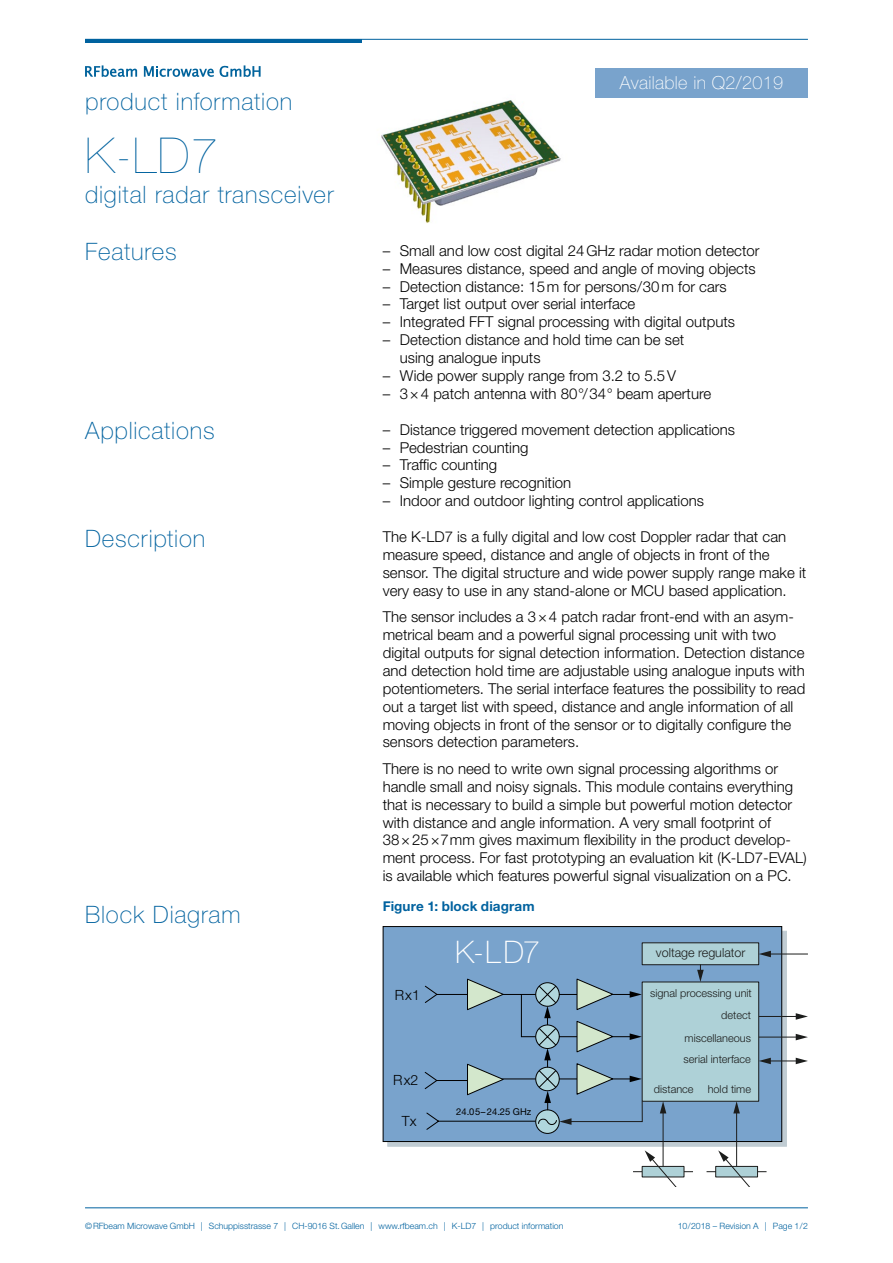
<style>
.page{position:relative;width:893px;height:1263px;background:#fff}
.page>*{position:absolute;margin:0;border:0;box-sizing:border-box;transform-origin:0 0}
.t1{font:200 49.5px "Helvetica Neue LT Std";color:#00629f}
.t2{font:100 31.2px "Helvetica Neue LT Std";color:#fff}
.t3{font:100 24px "Helvetica Neue LT Std";letter-spacing:.035em;color:#00629f}
.t4{font:100 18px "Helvetica Neue LT Std";letter-spacing:.02em;color:#fff}
.t5{font:300 15px/17.9px "Helvetica Neue LT Std";color:#000}
.t6{font:300 14.1px "Helvetica Neue LT Std";color:#000}
.t7{font:700 13.5px "Helvetica Neue LT Std";letter-spacing:.01em;color:#00629f}
.t8{font:300 12.45px "Helvetica Neue LT Std";color:#1c1d1c}
.t9{font:300 10.95px/22.6px "Helvetica Neue LT Std";color:#1c1d1c;text-align:right}
.t10{font:9.45px "Helvetica Neue LT Std";color:#000}
.t11{font:300 8.7px "Helvetica Neue LT Std";color:#00629f}
</style>
<div class="page">
<hr style="left:85px;top:1207px;width:723px;height:1px;background:#00629f">
<hr style="left:85px;top:39px;width:723px;height:1px;background:#00629f">
<hr style="left:85px;top:39px;width:276px;height:4px;background:#00629f">
<img style="left:381px;top:100px;width:180px;height:123px">
<svg style="left:85px;top:65px;width:52px;height:12px"></svg>
<svg style="left:144px;top:66px;width:70px;height:11px"></svg>
<svg style="left:220px;top:65px;width:41px;height:12px"></svg>
<div style="left:387px;top:931px;width:400px;height:215px;background:#c0ccd3"></div>
<div style="left:383px;top:926px;width:399px;height:215px;background:#79a3cc"></div>
<div style="left:383px;top:926px;width:399px;height:216px;border:1px solid #000"></div>
<hr style="left:759px;top:1016px;width:39px;height:1px;background:#1c1d1c">
<svg style="left:796px;top:1013px;width:12px;height:7px"></svg>
<hr style="left:759px;top:1037px;width:39px;height:1px;background:#1c1d1c">
<svg style="left:796px;top:1034px;width:12px;height:6px"></svg>
<svg style="left:759px;top:1058px;width:49px;height:6px"></svg>
<div style="left:642px;top:982px;width:117px;height:119px;background:#aed1d7"></div>
<div style="left:642px;top:942px;width:117px;height:23px;background:#aed1d7;border:1px solid #1c1d1c"></div>
<hr style="left:633px;top:1171px;width:60px;height:1px;background:#1c1d1c">
<div style="left:642px;top:1166px;width:42px;height:11px;background:#aed1d7"></div>
<div style="left:642px;top:1166px;width:42px;height:11px;border:1px solid #1c1d1c"></div>
<svg style="left:645px;top:1150px;width:34px;height:36px"></svg>
<hr style="left:706px;top:1171px;width:60px;height:1px;background:#1c1d1c">
<div style="left:716px;top:1166px;width:41px;height:11px;background:#aed1d7"></div>
<div style="left:715px;top:1166px;width:43px;height:11px;border:1px solid #1c1d1c"></div>
<svg style="left:718px;top:1150px;width:34px;height:36px"></svg>
<hr style="left:663px;top:1111px;width:1px;height:55px;background:#1c1d1c">
<svg style="left:660px;top:1101px;width:6px;height:12px"></svg>
<hr style="left:736px;top:1111px;width:1px;height:55px;background:#1c1d1c">
<svg style="left:733px;top:1101px;width:7px;height:12px"></svg>
<svg style="left:697px;top:964px;width:7px;height:18px"></svg>
<hr style="left:769px;top:954px;width:39px;height:1px;background:#1c1d1c">
<svg style="left:759px;top:951px;width:12px;height:6px"></svg>
<svg style="left:424px;top:978px;width:219px;height:156px"></svg>
<div style="left:595px;top:68px;width:213px;height:30px;background:#79a3cc"></div>
<h3 class="t3" style="left:85px;top:88px;width:209px">product information</h3>
<h1 class="t1" style="left:85px;top:127px;width:135px">K-LD7</h1>
<h3 class="t3" style="left:85px;top:181px;width:250px">digital radar transceiver</h3>
<h3 class="t3" style="left:85px;top:238px;width:93px">Features</h3>
<h3 class="t3" style="left:85px;top:417px;width:131px">Applications</h3>
<h3 class="t3" style="left:85px;top:524px;width:122px">Description</h3>
<h3 class="t3" style="left:85px;top:900px;width:157px">Block Diagram</h3>
<p class="t4" style="left:620px;top:73px;width:165px">Available in Q2/2019</p>
<p class="t5" style="left:383px;top:241px;width:378px">– Small and low cost digital 24GHz radar motion detector</p>
<p class="t5" style="left:383px;top:259px;width:374px">– Measures distance, speed and angle of moving objects</p>
<p class="t5" style="left:383px;top:277px;width:346px">– Detection distance: 15m for persons/30m for cars</p>
<p class="t5" style="left:383px;top:295px;width:254px">– Target list output over serial interface</p>
<p class="t5" style="left:383px;top:313px;width:354px">– Integrated FFT signal processing with digital outputs</p>
<p class="t5" style="left:400px;top:331px;width:286px;text-indent:-17px">– Detection distance and hold time can be set using analogue inputs</p>
<p class="t5" style="left:383px;top:366px;width:295px">– Wide power supply range from 3.2 to 5.5V</p>
<p class="t5" style="left:383px;top:384px;width:330px">– 3×4 patch antenna with 80°/34° beam aperture</p>
<p class="t5" style="left:383px;top:420px;width:354px">– Distance triggered movement detection applications</p>
<p class="t5" style="left:383px;top:438px;width:147px">– Pedestrian counting</p>
<p class="t5" style="left:383px;top:456px;width:116px">– Traffic counting</p>
<p class="t5" style="left:383px;top:474px;width:190px">– Simple gesture recognition</p>
<p class="t5" style="left:383px;top:492px;width:323px">– Indoor and outdoor lighting control applications</p>
<p class="t5" style="left:383px;top:527px;width:425px">The K-LD7 is a fully digital and low cost Doppler radar that can measure speed, distance and angle of objects in front of the sensor. The digital structure and wide power supply range make it very easy to use in any stand-alone or MCU based application.</p>
<p class="t5" style="left:383px;top:608px;width:424px">The sensor includes a 3×4 patch radar front-end with an asym&shy;metrical beam and a powerful signal processing unit with two digital outputs for signal detection information. Detection distance and detection hold time are adjustable using analogue inputs with potentiometers. The serial interface features the possibility to read out a target list with speed, distance and angle information of all moving objects in front of the sensor or to digitally configure the sensors detection parameters.</p>
<p class="t5" style="left:383px;top:759px;width:425px">There is no need to write own signal processing algorithms or handle small and noisy signals. This module contains everything that is necessary to build a simple but powerful motion detector with distance and angle information. A very small footprint of 38×25×7mm gives maximum flexibility in the product develop&shy;ment process. For fast prototyping an evaluation kit (K-LD7-EVAL) is available which features powerful signal visualization on a PC.</p>
<p class="t7" style="left:383px;top:898px;width:153px">Figure 1: block diagram</p>
<p class="t6" style="left:395px;top:986px;width:27px">Rx1</p>
<p class="t6" style="left:393px;top:1071px;width:27px">Rx2</p>
<p class="t6" style="left:402px;top:1112px;width:16px">Tx</p>
<h2 class="t2" style="left:455px;top:934px;width:86px">K-LD7</h2>
<p class="t10" style="left:456px;top:1106px;width:77px">24.05– 24.25 GHz</p>
<p class="t8" style="left:656px;top:945px;width:91px">voltage regulator</p>
<p class="t9" style="left:650px;top:981px;width:103px">signal processing unit</p>
<p class="t9" style="left:685px;top:1003px;width:68px">detect miscellaneous</p>
<p class="t9" style="left:684px;top:1048px;width:69px">serial interface</p>
<p class="t9" style="left:654px;top:1078px;width:41px">distance</p>
<p class="t9" style="left:708px;top:1078px;width:45px">hold time</p>
<p class="t11" style="left:85px;top:1221px;width:480px">©RFbeam Microwave GmbH | Schuppisstrasse 7 | CH-9016 St.Gallen | www.rfbeam.ch | K-LD7 | product information</p>
<p class="t11" style="left:678px;top:1221px;width:132px">10/2018 – Revision A | Page 1/2</p>
</div>
